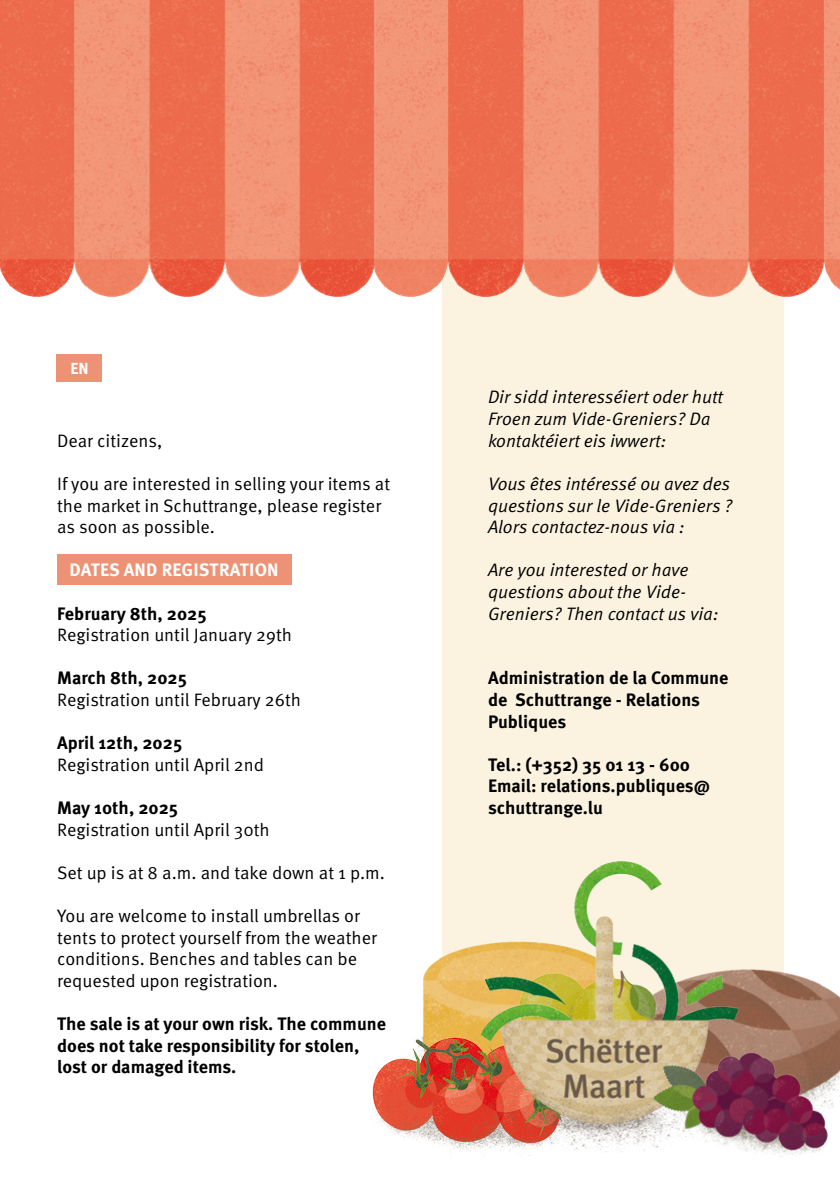
<style>
.page{position:relative;width:840px;height:1191px;background:#fff}
.page>*{position:absolute;margin:0;border:0;box-sizing:border-box;transform-origin:0 0}
.t1{font:18px/21.6px "Meta Pro Norm";color:#000}
.t2{font:700 18px/21.6px "Meta Pro";color:#000}
.t3{font:18px/21.6px "Meta Pro Norm Ita";color:#000}
.t4{font:700 18px "Meta Pro";letter-spacing:.01em;color:#fff}
.t5{font:700 16px "Meta Pro";color:#fff}
</style>
<div class="page">
<div style="left:442px;top:218px;width:340px;height:859px;background:#fbf3e0"></div>
<img style="left:0;top:0;width:839px;height:298px">
<div style="left:57px;top:555px;width:234px;height:30px;background:#ed9274"></div>
<div style="left:57px;top:354px;width:45px;height:28px;background:#ed9274"></div>
<img style="left:423px;top:954px;width:25px;height:60px">
<img style="left:605px;top:864px;width:222px;height:289px">
<img style="left:448px;top:945px;width:33px;height:69px">
<img style="left:372px;top:1014px;width:158px;height:142px">
<img style="left:481px;top:861px;width:282px;height:291px">
<img style="left:627px;top:988px;width:212px;height:169px">
<p class="t5" style="left:70px;top:356px;width:20px">EN</p>
<p class="t1" style="left:57px;top:428px;width:107px">Dear citizens,</p>
<p class="t1" style="left:57px;top:472px;width:334px">If you are interested in selling your items at the market in Schuttrange, please register as soon as possible.</p>
<p class="t4" style="left:69px;top:556px;width:211px">DATES AND REGISTRATION</p>
<p class="t2" style="left:57px;top:601px;width:151px">February 8th, 2025</p>
<p class="t1" style="left:57px;top:623px;width:236px">Registration until January 29th</p>
<p class="t2" style="left:57px;top:666px;width:131px">March 8th, 2025</p>
<p class="t1" style="left:57px;top:688px;width:245px">Registration until February 26th</p>
<p class="t2" style="left:57px;top:731px;width:127px">April 12th, 2025</p>
<p class="t1" style="left:57px;top:752px;width:208px">Registration until April 2nd</p>
<p class="t2" style="left:57px;top:796px;width:122px">May 10th, 2025</p>
<p class="t1" style="left:57px;top:817px;width:214px">Registration until April 30th</p>
<p class="t1" style="left:57px;top:860px;width:329px">Set up is at 8 a.m. and take down at 1 p.m.</p>
<p class="t1" style="left:57px;top:904px;width:321px">You are welcome to install umbrellas or tents to protect yourself from the weather conditions. Benches and tables can be requested upon registration.</p>
<p class="t2" style="left:57px;top:1012px;width:330px">The sale is at your own risk. The commune does not take responsibility for stolen, lost or damaged items.</p>
<p class="t3" style="left:487px;top:385px;width:236px">Dir sidd interesséiert oder hutt<br>Froen zum Vide-Greniers? Da kontaktéiert eis iwwert:</p>
<p class="t3" style="left:487px;top:472px;width:246px">Vous êtes intéressé ou avez des questions sur le Vide-Greniers ?<br>Alors contactez-nous via :</p>
<p class="t3" style="left:487px;top:558px;width:232px">Are you interested or have questions about the Vide-<br>Greniers? Then contact us via:</p>
<p class="t2" style="left:487px;top:666px;width:242px">Administration de la Commune de Schuttrange - Relations<br>Publiques</p>
<p class="t2" style="left:487px;top:752px;width:223px">Tel.: (+352) 35 01 13 - 600<br>Email: relations.publiques@ schuttrange.lu</p>
</div>
